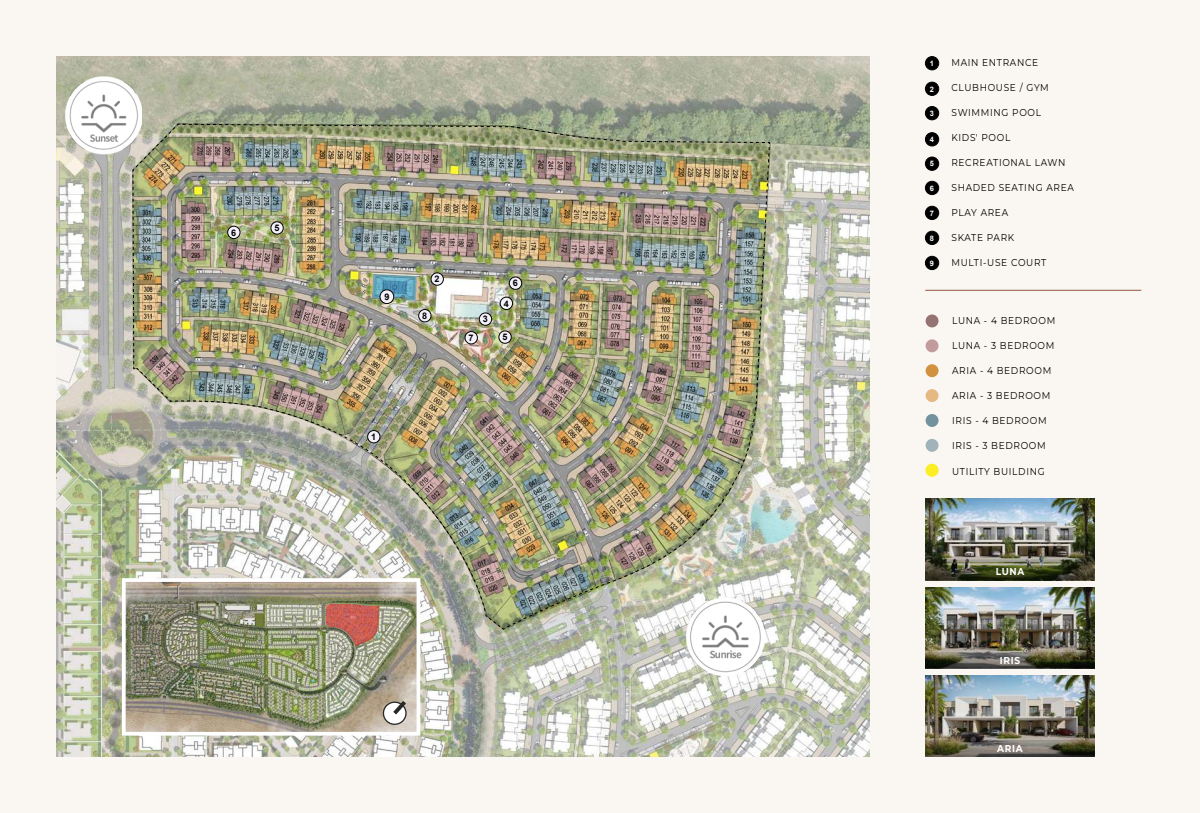
<style>
.page{position:relative;width:1200px;height:813px;background:#fff}
.page>*{position:absolute;margin:0;border:0;box-sizing:border-box;transform-origin:0 0}
.t1{font:10px "Montserrat";letter-spacing:.075em;color:#000;scale:.9 1}
.t2{font:700 10px "Montserrat";letter-spacing:.075em;color:#fff;scale:.9 1}
.t3{font:700 9.06px "Arial";color:#000}
.t4{font:700 7.5px "Arial";color:#fff}
</style>
<div class="page">
<div style="left:0;top:0;width:1200px;height:812px;background:#faf7f2"></div>
<img style="left:56px;top:56px;width:814px;height:700px">
<img style="left:127px;top:583px;width:288px;height:147px">
<div style="left:122px;top:578px;width:298px;height:157px;border:4px solid #fff"></div>
<img style="left:686px;top:646px;width:80px;height:32px">
<svg style="left:380px;top:696px;width:30px;height:29px"></svg>
<img style="left:132px;top:631px;width:638px;height:15px">
<img style="left:132px;top:123px;width:639px;height:508px">
<img style="left:64px;top:75px;width:78px;height:83px">
<div style="left:925px;top:57px;width:14px;height:13px;background:#000;border-radius:50%"></div>
<div style="left:925px;top:56px;width:14px;height:14px;border:1px solid #030302;border-radius:50%"></div>
<div style="left:925px;top:82px;width:14px;height:13px;background:#000;border-radius:50%"></div>
<div style="left:925px;top:82px;width:14px;height:14px;border:1px solid #030302;border-radius:50%"></div>
<div style="left:925px;top:106px;width:14px;height:14px;background:#000;border-radius:50%"></div>
<div style="left:925px;top:106px;width:14px;height:14px;border:1px solid #030302;border-radius:50%"></div>
<div style="left:925px;top:133px;width:14px;height:13px;background:#000;border-radius:50%"></div>
<div style="left:925px;top:132px;width:14px;height:14px;border:1px solid #030302;border-radius:50%"></div>
<div style="left:925px;top:157px;width:14px;height:13px;background:#000;border-radius:50%"></div>
<div style="left:925px;top:157px;width:14px;height:13px;border:1px solid #030302;border-radius:50%"></div>
<div style="left:925px;top:181px;width:14px;height:13px;background:#000;border-radius:50%"></div>
<div style="left:925px;top:181px;width:14px;height:14px;border:1px solid #030302;border-radius:50%"></div>
<div style="left:925px;top:206px;width:14px;height:13px;background:#000;border-radius:50%"></div>
<div style="left:925px;top:206px;width:14px;height:14px;border:1px solid #030302;border-radius:50%"></div>
<div style="left:925px;top:231px;width:14px;height:13px;background:#000;border-radius:50%"></div>
<div style="left:925px;top:231px;width:14px;height:14px;border:1px solid #030302;border-radius:50%"></div>
<div style="left:925px;top:256px;width:14px;height:13px;background:#000;border-radius:50%"></div>
<div style="left:925px;top:256px;width:14px;height:14px;border:1px solid #030302;border-radius:50%"></div>
<div style="left:925px;top:463px;width:14px;height:14px;background:#fcee25;border-radius:50%"></div>
<div style="left:926px;top:389px;width:13px;height:13px;background:#e6b983;border-radius:50%"></div>
<div style="left:926px;top:439px;width:13px;height:13px;background:#a0b3ba;border-radius:50%"></div>
<div style="left:926px;top:364px;width:13px;height:13px;background:#d1923f;border-radius:50%"></div>
<div style="left:926px;top:414px;width:13px;height:13px;background:#72929e;border-radius:50%"></div>
<div style="left:926px;top:314px;width:13px;height:13px;background:#947372;border-radius:50%"></div>
<div style="left:926px;top:339px;width:13px;height:13px;background:#c29b9c;border-radius:50%"></div>
<hr style="left:925px;top:290px;width:216px;height:1px;background:#905640">
<img style="left:926px;top:499px;width:168px;height:54px">
<img style="left:926px;top:587px;width:168px;height:54px">
<img style="left:926px;top:675px;width:168px;height:55px">
<img style="left:926px;top:730px;width:168px;height:26px">
<img style="left:926px;top:553px;width:168px;height:27px">
<img style="left:926px;top:641px;width:168px;height:27px">
<p class="t3" style="left:231px;top:226px;width:7px">6</p>
<p class="t3" style="left:274px;top:222px;width:7px">5</p>
<p class="t3" style="left:385px;top:291px;width:7px">9</p>
<p class="t3" style="left:435px;top:273px;width:7px">2</p>
<p class="t3" style="left:422px;top:310px;width:7px">8</p>
<p class="t3" style="left:469px;top:332px;width:7px">7</p>
<p class="t3" style="left:483px;top:313px;width:7px">3</p>
<p class="t3" style="left:513px;top:277px;width:7px">6</p>
<p class="t3" style="left:504px;top:297px;width:7px">4</p>
<p class="t3" style="left:502px;top:331px;width:7px">5</p>
<p class="t3" style="left:371px;top:431px;width:7px">1</p>
<p class="t4" style="left:930px;top:58px;width:6px">1</p>
<p class="t4" style="left:930px;top:84px;width:6px">2</p>
<p class="t4" style="left:930px;top:108px;width:6px">3</p>
<p class="t4" style="left:930px;top:134px;width:6px">4</p>
<p class="t4" style="left:930px;top:159px;width:6px">5</p>
<p class="t4" style="left:930px;top:183px;width:6px">6</p>
<p class="t4" style="left:930px;top:208px;width:6px">7</p>
<p class="t4" style="left:930px;top:233px;width:6px">8</p>
<p class="t4" style="left:930px;top:258px;width:6px">9</p>
<p class="t1" style="left:951px;top:56px;width:98px">MAIN ENTRANCE</p>
<p class="t1" style="left:951px;top:81px;width:110px">CLUBHOUSE / GYM</p>
<p class="t1" style="left:951px;top:106px;width:101px">SWIMMING POOL</p>
<p class="t1" style="left:951px;top:131px;width:67px">KIDS' POOL</p>
<p class="t1" style="left:951px;top:156px;width:128px">RECREATIONAL LAWN</p>
<p class="t1" style="left:951px;top:181px;width:137px">SHADED SEATING AREA</p>
<p class="t1" style="left:951px;top:206px;width:64px">PLAY AREA</p>
<p class="t1" style="left:951px;top:231px;width:71px">SKATE PARK</p>
<p class="t1" style="left:951px;top:256px;width:107px">MULTI-USE COURT</p>
<p class="t1" style="left:952px;top:314px;width:116px">LUNA 4- BEDROOM</p>
<p class="t1" style="left:952px;top:339px;width:115px">LUNA 3- BEDROOM</p>
<p class="t1" style="left:952px;top:364px;width:112px">ARIA 4- BEDROOM</p>
<p class="t1" style="left:952px;top:389px;width:111px">ARIA 3- BEDROOM</p>
<p class="t1" style="left:952px;top:414px;width:107px">IRIS 4- BEDROOM</p>
<p class="t1" style="left:952px;top:439px;width:106px">IRIS 3- BEDROOM</p>
<p class="t1" style="left:952px;top:464px;width:104px">UTILITY BUILDING</p>
<p class="t2" style="left:996px;top:565px;width:33px">LUNA</p>
<p class="t2" style="left:1000px;top:653px;width:24px">IRIS</p>
<p class="t2" style="left:997px;top:741px;width:30px">ARIA</p>
</div>
